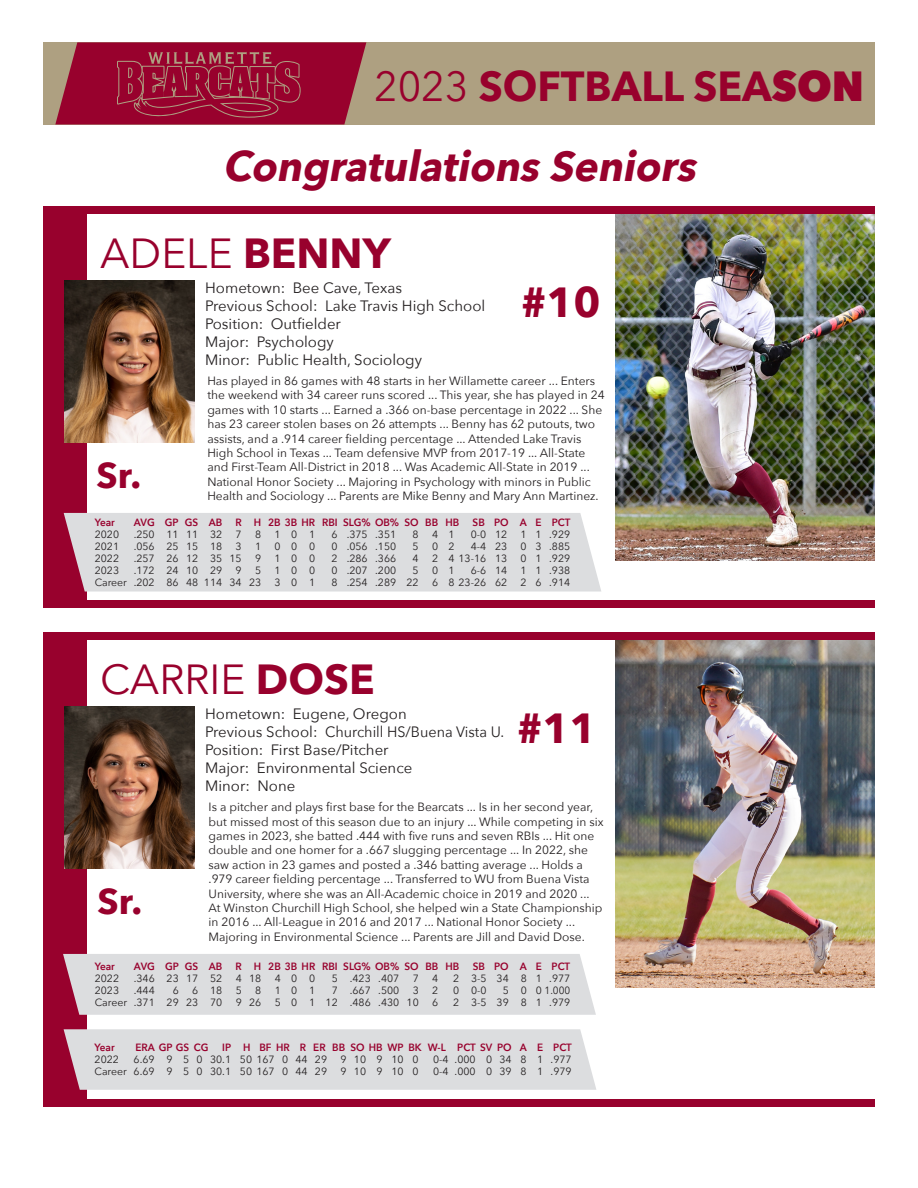
<style>
.page{position:relative;width:918px;height:1188px;background:#fff}
.page>*{position:absolute;margin:0;border:0;box-sizing:border-box;transform-origin:0 0}
.Player__Name{font:700 42px "Avenir Next";color:#98012d}
.t1{font:italic 700 42px "Avenir Next";color:#98012d}
.Player__Name-2{font:42px "Avenir Next";color:#98012d}
.t2{font:700 36px "Avenir Next";color:#98012d}
.Player__hometown{font:15px/18px "Avenir Next";color:#231f20}
.Player__Details{font:15px/18px "Avenir Next";color:#231f20}
.t3{font:12px/14.4px "Avenir Next";color:#231f20}
.t4{font:10.5px "Avenir Next";color:#231f20}
.t5{font:600 10.5px "Avenir Next";color:#98012d;scale:.95 1}
.s1{font-weight:400}
.s2{font-weight:800}
.s3{font-weight:700}
</style>
<div class="page">
<div style="left:43px;top:42px;width:832px;height:82px;background:#aea081"></div>
<svg style="left:55px;top:42px;width:311px;height:82px;background:#9b1939"></svg>
<div style="left:43px;top:209px;width:43px;height:395px;background:#98012d"></div>
<img style="left:616px;top:214px;width:259px;height:346px">
<div style="left:43px;top:600px;width:832px;height:8px;background:#98012d"></div>
<img style="left:65px;top:281px;width:129px;height:162px">
<div style="left:64px;top:513px;width:537px;height:79px;background:#dcdddf"></div>
<div style="left:43px;top:633px;width:43px;height:471px;background:#98012d"></div>
<img style="left:616px;top:640px;width:259px;height:348px">
<div style="left:43px;top:1100px;width:832px;height:7px;background:#98012d"></div>
<img style="left:65px;top:707px;width:129px;height:162px">
<div style="left:43px;top:206px;width:832px;height:8px;background:#98012d"></div>
<div style="left:43px;top:632px;width:832px;height:8px;background:#98012d"></div>
<div style="left:63px;top:954px;width:533px;height:61px;background:#dcdddf"></div>
<div style="left:64px;top:1029px;width:532px;height:61px;background:#dcdddf"></div>
<p class="Player__Name" style="left:374px;top:50px;width:492px"><span class="s1">2023</span> SOFTBALL SEA<span class="s2">SON</span></p>
<p class="t1" style="left:223px;top:130px;width:487px">CongratulationsSeniors</p>
<p class="Player__Name-2" style="left:100px;top:218px;width:292px">ADELE <span class="s3">BENNY</span></p>
<p class="Player__hometown" style="left:205px;top:278px;width:198px">Hometown: Bee Cave, Texas</p>
<p class="Player__hometown" style="left:205px;top:296px;width:282px">Previous School: Lake Travis High School<br>Position: Outfielder</p>
<p class="Player__Details" style="left:205px;top:332px;width:130px">Major: Psychology</p>
<p class="Player__Details" style="left:205px;top:350px;width:218px">Minor: Public Health, Sociology</p>
<p class="Player__Name" style="left:521px;top:266px;width:81px">#10</p>
<p class="t2" style="left:97px;top:444px;width:46px">Sr.</p>
<p class="t3" style="left:207px;top:373px;width:389px">Has played in 86 games with 48 starts in her Willamette career ... Enters</p>
<p class="t3" style="left:207px;top:388px;width:399px">the weekend with 34 career runs scored ... This year, she has played in 24 games with 10 starts ... Earned a .366 on-base percentage in 2022 ... She</p>
<p class="t3" style="left:207px;top:416px;width:393px">has 23 career stolen bases on 26 attempts ... Benny has 62 putouts, two assists, and a .914 career fielding percentage ... Attended Lake Travis High School in Texas ... Team defensive MVP from 2017-19 ... All-State and First-Team All-District in 2018 ... Was Academic All-State in 2019 ...<br>National Honor Society ... Majoring in Psychology with minors in Public Health and Sociology ... Parents are Mike Benny and Mary Ann Martinez.</p>
<p class="t5" style="left:95px;top:513px;width:23px">Year</p>
<p class="t5" style="left:134px;top:513px;width:94px">AVG GP GS AB</p>
<p class="t5" style="left:235px;top:513px;width:237px">R H 2B 3B HR RBI SLG% OB% SO BB HB</p>
<p class="t5" style="left:473px;top:513px;width:104px">SB PO A E PCT</p>
<p class="t4" style="left:95px;top:525px;width:26px">2020</p>
<p class="t4" style="left:134px;top:525px;width:90px">.250 11 11 32</p>
<p class="t4" style="left:236px;top:525px;width:8px">7</p>
<p class="t4" style="left:255px;top:525px;width:8px">8</p>
<p class="t4" style="left:275px;top:525px;width:42px">101</p>
<p class="t4" style="left:332px;top:525px;width:66px">6 .375 .351</p>
<p class="t4" style="left:413px;top:525px;width:8px">8</p>
<p class="t4" style="left:432px;top:525px;width:24px">4 1</p>
<p class="t4" style="left:471px;top:525px;width:38px">0-0 12</p>
<p class="t4" style="left:521px;top:525px;width:51px">1 1 .929</p>
<p class="t4" style="left:95px;top:537px;width:26px">2021</p>
<p class="t4" style="left:134px;top:537px;width:90px">.056 25 15 18</p>
<p class="t4" style="left:236px;top:537px;width:8px">3</p>
<p class="t4" style="left:255px;top:537px;width:8px">1</p>
<p class="t4" style="left:275px;top:537px;width:42px">000</p>
<p class="t4" style="left:332px;top:537px;width:66px">0 .056 .150</p>
<p class="t4" style="left:413px;top:537px;width:8px">5</p>
<p class="t4" style="left:432px;top:537px;width:24px">0 2</p>
<p class="t4" style="left:471px;top:537px;width:38px">4-4 23</p>
<p class="t4" style="left:521px;top:537px;width:51px">0 3 .885</p>
<p class="t4" style="left:95px;top:549px;width:26px">2022</p>
<p class="t4" style="left:134px;top:549px;width:110px">.257 26 12 35 15</p>
<p class="t4" style="left:255px;top:549px;width:8px">9</p>
<p class="t4" style="left:275px;top:549px;width:42px">100</p>
<p class="t4" style="left:332px;top:549px;width:66px">2 .286 .366</p>
<p class="t4" style="left:413px;top:549px;width:8px">4</p>
<p class="t4" style="left:432px;top:549px;width:77px">2 4 13-16 13</p>
<p class="t4" style="left:521px;top:549px;width:51px">0 1 .929</p>
<p class="t4" style="left:95px;top:561px;width:26px">2023</p>
<p class="t4" style="left:134px;top:561px;width:90px">.172 24 10 29</p>
<p class="t4" style="left:236px;top:561px;width:8px">9</p>
<p class="t4" style="left:255px;top:561px;width:8px">5</p>
<p class="t4" style="left:275px;top:561px;width:42px">100</p>
<p class="t4" style="left:332px;top:561px;width:66px">0 .207 .200</p>
<p class="t4" style="left:413px;top:561px;width:8px">5</p>
<p class="t4" style="left:432px;top:561px;width:24px">0 1</p>
<p class="t4" style="left:471px;top:561px;width:38px">6-6 14</p>
<p class="t4" style="left:521px;top:561px;width:51px">1 1 .938</p>
<p class="t4" style="left:95px;top:573px;width:168px">Career .202 86 48 114 34 23</p>
<p class="t4" style="left:275px;top:573px;width:42px">301</p>
<p class="t4" style="left:332px;top:573px;width:89px">8 .254 .289 22</p>
<p class="t4" style="left:432px;top:573px;width:77px">6 8 23-26 62</p>
<p class="t4" style="left:521px;top:573px;width:51px">2 6 .914</p>
<p class="Player__Name-2" style="left:100px;top:644px;width:276px">CARRIE <span class="s3">DOSE</span></p>
<p class="Player__hometown" style="left:205px;top:704px;width:203px">Hometown: Eugene, Oregon</p>
<p class="Player__hometown" style="left:205px;top:722px;width:301px">Previous School: Churchill HS/Buena Vista U.</p>
<p class="Player__Details" style="left:205px;top:740px;width:185px">Position: First Base/Pitcher</p>
<p class="Player__Details" style="left:205px;top:758px;width:209px">Major: Environmental Science<br>Minor: None</p>
<p class="Player__Name" style="left:517px;top:692px;width:81px">#11</p>
<p class="t2" style="left:98px;top:870px;width:46px">Sr.</p>
<p class="t3" style="left:209px;top:799px;width:397px">Is a pitcher and plays first base for the Bearcats ... Is in her second year, but missed most of this season due to an injury ... While competing in six games in 2023, she batted .444 with five runs and seven RBIs ... Hit one double and one homer for a .667 slugging percentage ... In 2022, she saw action in 23 games and posted a .346 batting average ... Holds a .979 career fielding percentage ... Transferred to WU from Buena Vista University, where she was an All-Academic choice in 2019 and 2020 ...<br>At Winston Churchill High School, she helped win a State Championship in 2016 ... All-League in 2016 and 2017 ... National Honor Society ...<br>Majoring in Environmental Science ... Parents are Jill and David Dose.</p>
<p class="t5" style="left:95px;top:958px;width:23px">Year</p>
<p class="t5" style="left:134px;top:958px;width:94px">AVG GP GS AB</p>
<p class="t5" style="left:236px;top:958px;width:237px">R H 2B 3B HR RBI SLG% OB% SO BB HB</p>
<p class="t5" style="left:473px;top:958px;width:104px">SB PO A E PCT</p>
<p class="t4" style="left:95px;top:970px;width:26px">2022</p>
<p class="t4" style="left:134px;top:970px;width:90px">.346 23 17 52</p>
<p class="t4" style="left:236px;top:970px;width:27px">4 18</p>
<p class="t4" style="left:275px;top:970px;width:42px">400</p>
<p class="t4" style="left:332px;top:970px;width:69px">5 .423 .407</p>
<p class="t4" style="left:413px;top:970px;width:8px">7</p>
<p class="t4" style="left:432px;top:970px;width:8px">4</p>
<p class="t4" style="left:453px;top:970px;width:119px">2 3-5 34 8 1 .977</p>
<p class="t4" style="left:95px;top:982px;width:26px">2023</p>
<p class="t4" style="left:134px;top:982px;width:22px">.444</p>
<p class="t4" style="left:173px;top:982px;width:8px">6</p>
<p class="t4" style="left:192px;top:982px;width:32px">6 18</p>
<p class="t4" style="left:236px;top:982px;width:8px">5</p>
<p class="t4" style="left:255px;top:982px;width:8px">8</p>
<p class="t4" style="left:275px;top:982px;width:42px">101</p>
<p class="t4" style="left:332px;top:982px;width:69px">7 .667 .500</p>
<p class="t4" style="left:413px;top:982px;width:8px">3</p>
<p class="t4" style="left:432px;top:982px;width:8px">2</p>
<p class="t4" style="left:453px;top:982px;width:35px">0 0-0</p>
<p class="t4" style="left:503px;top:982px;width:69px">5 0 0 1.000</p>
<p class="t4" style="left:95px;top:994px;width:129px">Career .371 29 23 70</p>
<p class="t4" style="left:236px;top:994px;width:27px">9 26</p>
<p class="t4" style="left:275px;top:994px;width:146px">5 0 1 12 .486 .430 10</p>
<p class="t4" style="left:432px;top:994px;width:8px">6</p>
<p class="t4" style="left:453px;top:994px;width:119px">2 3-5 39 8 1 .979</p>
<p class="t5" style="left:95px;top:1038px;width:23px">Year</p>
<p class="t5" style="left:135px;top:1038px;width:79px">ERA GP GS CG</p>
<p class="t5" style="left:222px;top:1038px;width:370px">IP H BF HR R ER BB SO HB WP BK W-L PCT SV PO A E PCT</p>
<p class="t4" style="left:95px;top:1050px;width:26px">2022</p>
<p class="t4" style="left:134px;top:1050px;width:195px">6.69 9 5 0 30.1 50 167 0 44 29</p>
<p class="t4" style="left:341px;top:1050px;width:80px">910 9100</p>
<p class="t4" style="left:433px;top:1050px;width:140px">0-4 .000 0 34 8 1 .977</p>
<p class="t4" style="left:95px;top:1062px;width:234px">Career 6.69 9 5 0 30.1 50 167 0 44 29</p>
<p class="t4" style="left:341px;top:1062px;width:80px">910 9100</p>
<p class="t4" style="left:433px;top:1062px;width:140px">0-4 .000 0 39 8 1 .979</p>
</div>
